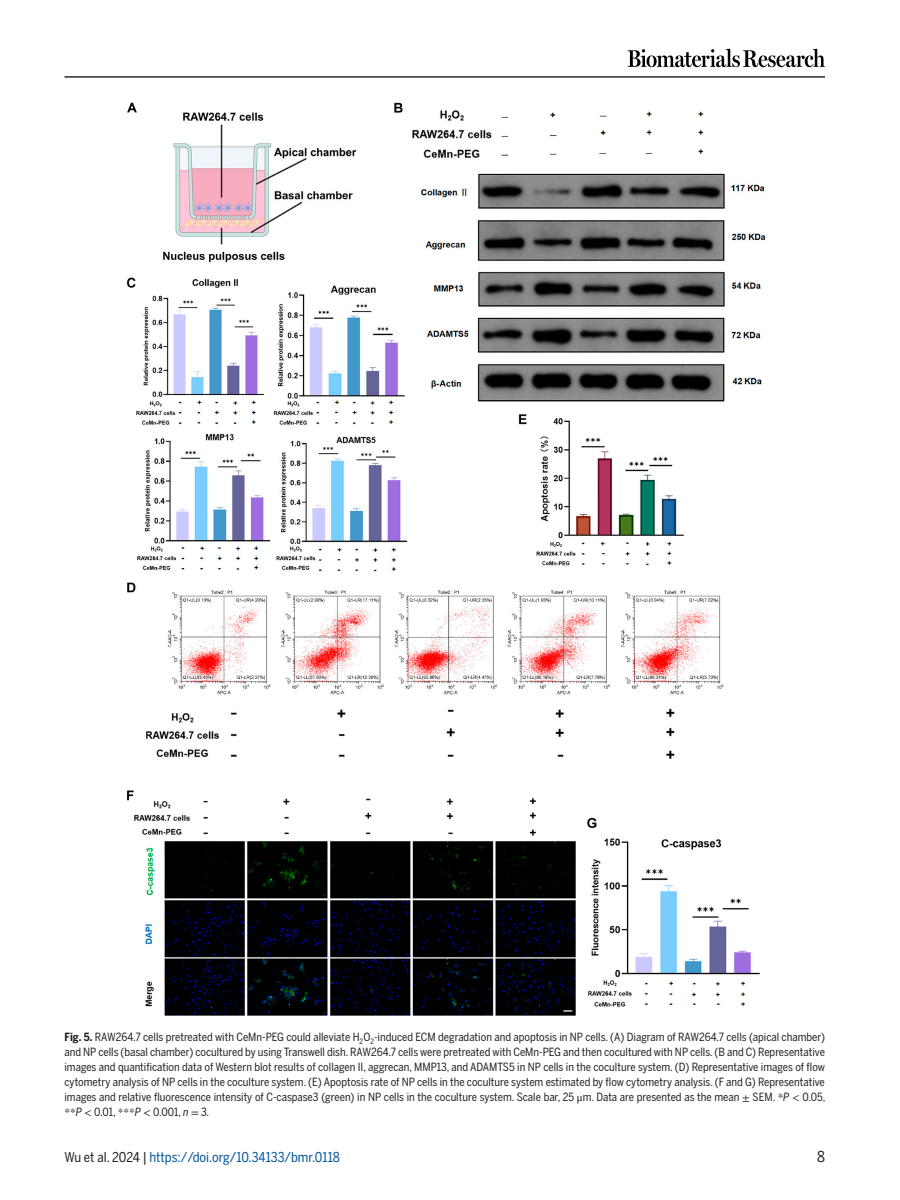
<style>
.page{position:relative;width:900px;height:1200px;background:#fff}
.page>*{position:absolute;margin:0;border:0;box-sizing:border-box;transform-origin:0 0}
.t1{font:15px "Benton Sans Cond";color:#231f20}
.t2{font:13.5px "Benton Sans Cond";color:#00549b}
.t3{font:11.25px/15px "Benton Sans Cond";color:#231f20;text-align:justify}
.s1{font-weight:700}
.s2{font-family:"STIX"}
.s3{font-family:"Benton Sans Condensed";font-style:italic}
.s4{color:#231f20}
</style>
<div class="page">
<hr style="left:64px;top:76px;width:761px;height:2px;background:#231f20">
<svg style="left:628px;top:49px;width:197px;height:18px"></svg>
<img style="left:126px;top:102px;width:639px;height:914px">
<p class="t3" style="left:64px;top:1030px;width:762px"><span class="s1">Fig. 5.</span> RAW264.7 cells pretreated with CeMn-PEG could alleviate H<sub>2</sub>O<sub>2</sub>-induced ECM degradation and apoptosis in NP cells. (A) Diagram of RAW264.7 cells (apical chamber) and NP cells (basal chamber) cocultured by using Transwell dish. RAW264.7 cells were pretreated with CeMn-PEG and then cocultured with NP cells. (B and C) Representative images and quantification data of Western blot results of collagen II, aggrecan, MMP13, and ADAMTS5 in NP cells in the coculture system. (D) Representative images of flow cytometry analysis of NP cells in the coculture system. (E) Apoptosis rate of NP cells in the coculture system estimated by flow cytometry analysis. (F and G) Representative images and relative fluorescence intensity of C-caspase3 (green) in NP cells in the coculture system. Scale bar, 25 <span class="s2">μ</span>m. Data are presented as the mean <span class="s2">±</span> SEM. <span class="s2">*</span><span class="s3">P</span> <span class="s2">&lt;</span> 0.05, <span class="s2">**</span><span class="s3">P</span> <span class="s2">&lt;</span> 0.01, <span class="s2">***</span><span class="s3">P</span> <span class="s2">&lt;</span> 0.001, <span class="s3">n</span> <span class="s2">=</span> 3.</p>
<p class="t2" style="left:64px;top:1149px;width:277px"><span class="s4">Wu et al. 2024 |</span> https://doi.org/10.34133/bmr.0118</p>
<h1 class="t1" style="left:817px;top:1147px;width:9px">8</h1>
</div>
